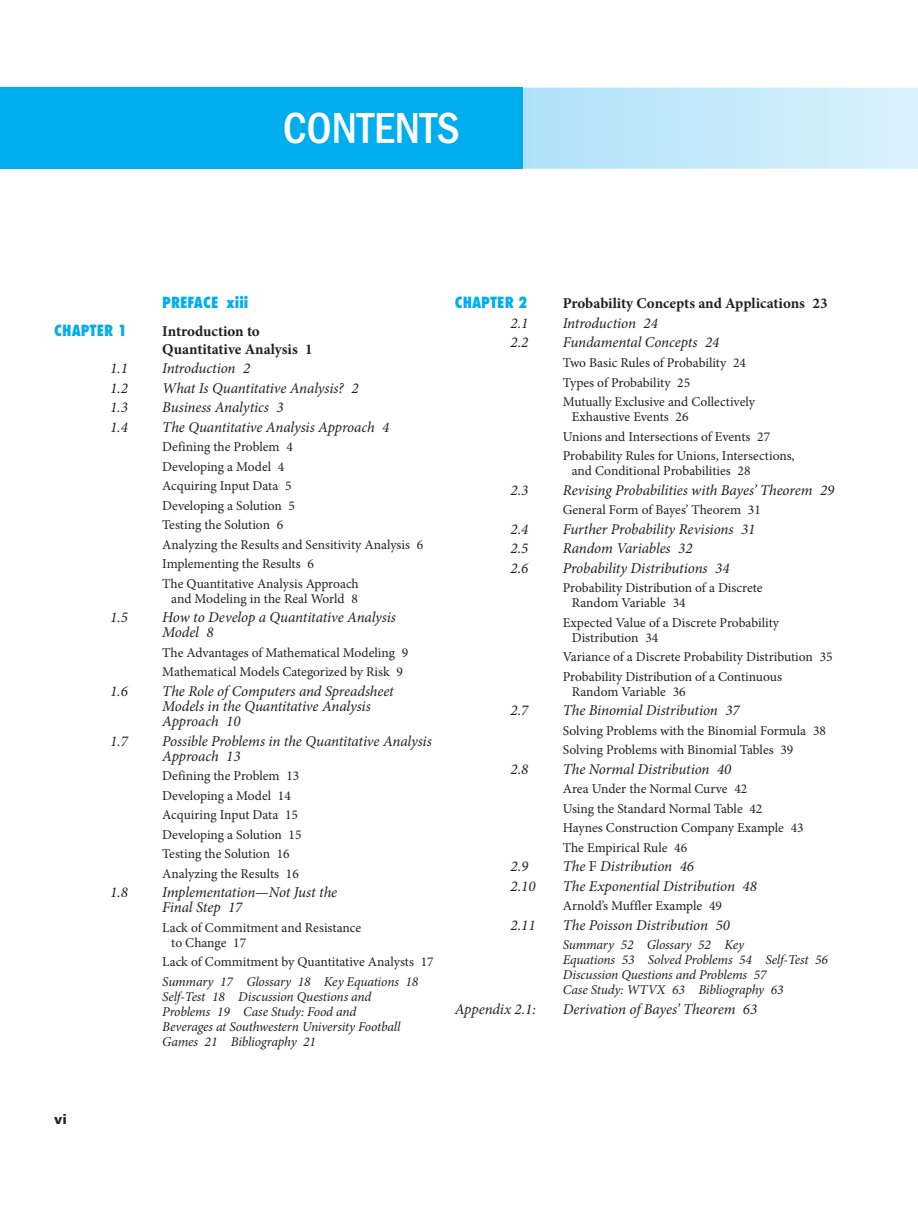
<style>
.page{position:relative;width:918px;height:1210px;background:#fff}
.page>*{position:absolute;margin:0;border:0;box-sizing:border-box;transform-origin:0 0}
.t1{font:500 condensed 45px "ITC Franklin Gothic Std";color:#fff}
.t2{font:italic 15px/15px "Minion Pro";letter-spacing:-.01em;color:#231f20}
.t3{font:700 15px/18px "Minion Pro";letter-spacing:-.005em;color:#231f20}
.t4{font:800 condensed 15px "Futura Std";color:#00aeef}
.t5{font:13.5px/19.5px "Minion Pro";letter-spacing:-.005em;color:#231f20}
.t6{font:italic 13.5px/15px "Minion Pro";letter-spacing:-.01em;color:#231f20}
.t7{font:900 13.5px "Frutiger LT Std";color:#231f20}
.s1{font-style:normal}
</style>
<div class="page">
<svg style="left:523px;top:88px;width:395px;height:81px;background:#c4e9fa"></svg>
<div style="left:0;top:88px;width:523px;height:81px;background:#00aeef"></div>
<h1 class="t1" style="left:283px;top:103px;width:179px">CONTENTS</h1>
<p class="t4" style="left:162px;top:293px;width:88px">PREFACE XIII</p>
<p class="t4" style="left:54px;top:321px;width:74px">CHAPTER 1</p>
<p class="t3" style="left:162px;top:322px;width:152px">Introduction to<br>Quantitative Analysis 1</p>
<p class="t2" style="left:110px;top:361px;width:19px">1.1</p>
<p class="t2" style="left:162px;top:361px;width:89px">Introduction 2</p>
<p class="t2" style="left:110px;top:380px;width:19px">1.2</p>
<p class="t2" style="left:162px;top:380px;width:198px">What Is Quantitative Analysis? 2</p>
<p class="t2" style="left:110px;top:400px;width:19px">1.3</p>
<p class="t2" style="left:162px;top:400px;width:123px">Business Analytics 3</p>
<p class="t2" style="left:110px;top:419px;width:19px">1.4</p>
<p class="t2" style="left:162px;top:419px;width:229px">The Quantitative Analysis Approach 4</p>
<p class="t5" style="left:162px;top:437px;width:262px">Defining the Problem 4<br>Developing a Model 4<br>Acquiring Input Data 5<br>Developing a Solution 5<br>Testing the Solution 6<br>Analyzing the Results and Sensitivity Analysis 6<br>Implementing the Results 6<br>The Quantitative Analysis Approach</p>
<p class="t5" style="left:171px;top:589px;width:188px">and Modeling in the Real World 8</p>
<p class="t2" style="left:110px;top:610px;width:19px">1.5</p>
<p class="t2" style="left:162px;top:610px;width:235px">How to Develop a Quantitative Analysis<br>Model 8</p>
<p class="t5" style="left:162px;top:643px;width:247px">The Advantages of Mathematical Modeling 9<br>Mathematical Models Categorized by Risk 9</p>
<p class="t2" style="left:110px;top:683px;width:19px">1.6</p>
<p class="t2" style="left:162px;top:683px;width:233px">The Role of Computers and Spreadsheet<br>Models in the Quantitative Analysis<br>Approach 10</p>
<p class="t2" style="left:110px;top:733px;width:19px">1.7</p>
<p class="t2" style="left:162px;top:733px;width:271px">Possible Problems in the Quantitative Analysis<br>Approach 13</p>
<p class="t5" style="left:162px;top:766px;width:141px">Defining the Problem 13<br>Developing a Model 14<br>Acquiring Input Data 15<br>Developing a Solution 15<br>Testing the Solution 16<br>Analyzing the Results 16</p>
<p class="t2" style="left:110px;top:884px;width:19px">1.8</p>
<p class="t2" style="left:162px;top:884px;width:177px">Implementation—Not Just the<br>Final Step 17</p>
<p class="t5" style="left:171px;top:920px;width:191px;line-height:15px;text-indent:-9px">Lack of Commitment and Resistance to Change 17</p>
<p class="t5" style="left:162px;top:952px;width:273px">Lack of Commitment by Quantitative Analysts 17</p>
<p class="t6" style="left:162px;top:973px;width:258px">Summary 17 Glossary 18 Key Equations 18<br>Self-Test 18 Discussion Questions and Problems 19 Case Study: Food and<br>Beverages at Southwestern University Football Games 21 Bibliography 21</p>
<p class="t4" style="left:455px;top:293px;width:74px">CHAPTER 2</p>
<p class="t3" style="left:563px;top:294px;width:266px">Probability Concepts and Applications 23</p>
<p class="t2" style="left:511px;top:316px;width:19px">2.1</p>
<p class="t2" style="left:563px;top:316px;width:97px">Introduction 24</p>
<p class="t2" style="left:511px;top:335px;width:19px">2.2</p>
<p class="t2" style="left:563px;top:335px;width:158px">Fundamental Concepts 24</p>
<p class="t5" style="left:563px;top:353px;width:194px">Two Basic Rules of Probability 24<br>Types of Probability 25<br>Mutually Exclusive and Collectively</p>
<p class="t5" style="left:563px;top:407px;width:233px;text-indent:9px">Exhaustive Events 26<br>Unions and Intersections of Events 27<br>Probability Rules for Unions, Intersections,</p>
<p class="t5" style="left:572px;top:461px;width:180px">and Conditional Probabilities 28</p>
<p class="t2" style="left:511px;top:482px;width:19px">2.3</p>
<p class="t2" style="left:563px;top:482px;width:273px">Revising Probabilities with Bayes’ Theorem 29</p>
<p class="t5" style="left:563px;top:500px;width:200px">General Form of Bayes’ Theorem 31</p>
<p class="t2" style="left:511px;top:521px;width:19px">2.4</p>
<p class="t2" style="left:563px;top:521px;width:194px">Further Probability Revisions 31</p>
<p class="t2" style="left:511px;top:541px;width:19px">2.5</p>
<p class="t2" style="left:563px;top:541px;width:131px">Random Variables 32</p>
<p class="t2" style="left:511px;top:560px;width:19px">2.6</p>
<p class="t2" style="left:563px;top:560px;width:168px">Probability Distributions 34</p>
<p class="t5" style="left:572px;top:580px;width:192px;line-height:15px;text-indent:-9px">Probability Distribution of a Discrete<br>Random Variable 34</p>
<p class="t5" style="left:572px;top:615px;width:209px;line-height:15px;text-indent:-9px">Expected Value of a Discrete Probability<br>Distribution 34</p>
<p class="t5" style="left:563px;top:647px;width:271px">Variance of a Discrete Probability Distribution 35<br>Probability Distribution of a Continuous</p>
<p class="t5" style="left:572px;top:681px;width:115px">Random Variable 36</p>
<p class="t2" style="left:511px;top:703px;width:19px">2.7</p>
<p class="t2" style="left:563px;top:703px;width:178px">The Binomial Distribution 37</p>
<p class="t5" style="left:563px;top:720px;width:265px">Solving Problems with the Binomial Formula 38<br>Solving Problems with Binomial Tables 39</p>
<p class="t2" style="left:511px;top:761px;width:19px">2.8</p>
<p class="t2" style="left:563px;top:761px;width:170px">The Normal Distribution 40</p>
<p class="t5" style="left:563px;top:779px;width:242px">Area Under the Normal Curve 42<br>Using the Standard Normal Table 42<br>Haynes Construction Company Example 43<br>The Empirical Rule 46</p>
<p class="t2" style="left:511px;top:859px;width:19px">2.9</p>
<p class="t2" style="left:563px;top:859px;width:133px">The <span class="s1">F</span> Distribution 46</p>
<p class="t2" style="left:511px;top:878px;width:26px">2.10</p>
<p class="t2" style="left:563px;top:878px;width:196px">The Exponential Distribution 48</p>
<p class="t5" style="left:563px;top:896px;width:161px">Arnold’s Muffler Example 49</p>
<p class="t2" style="left:511px;top:917px;width:26px">2.11</p>
<p class="t2" style="left:563px;top:917px;width:169px">The Poisson Distribution 50</p>
<p class="t6" style="left:563px;top:937px;width:267px">Summary 52 Glossary 52 Key<br>Equations 53 Solved Problems 54 Self-Test 56<br>Discussion Questions and Problems 57<br>Case Study: WTVX 63 Bibliography 63</p>
<p class="t2" style="left:455px;top:1001px;width:83px">Appendix 2.1:</p>
<p class="t2" style="left:563px;top:1001px;width:196px">Derivation of Bayes’ Theorem 63</p>
<p class="t7" style="left:54px;top:1111px;width:14px">vi</p>
</div>
